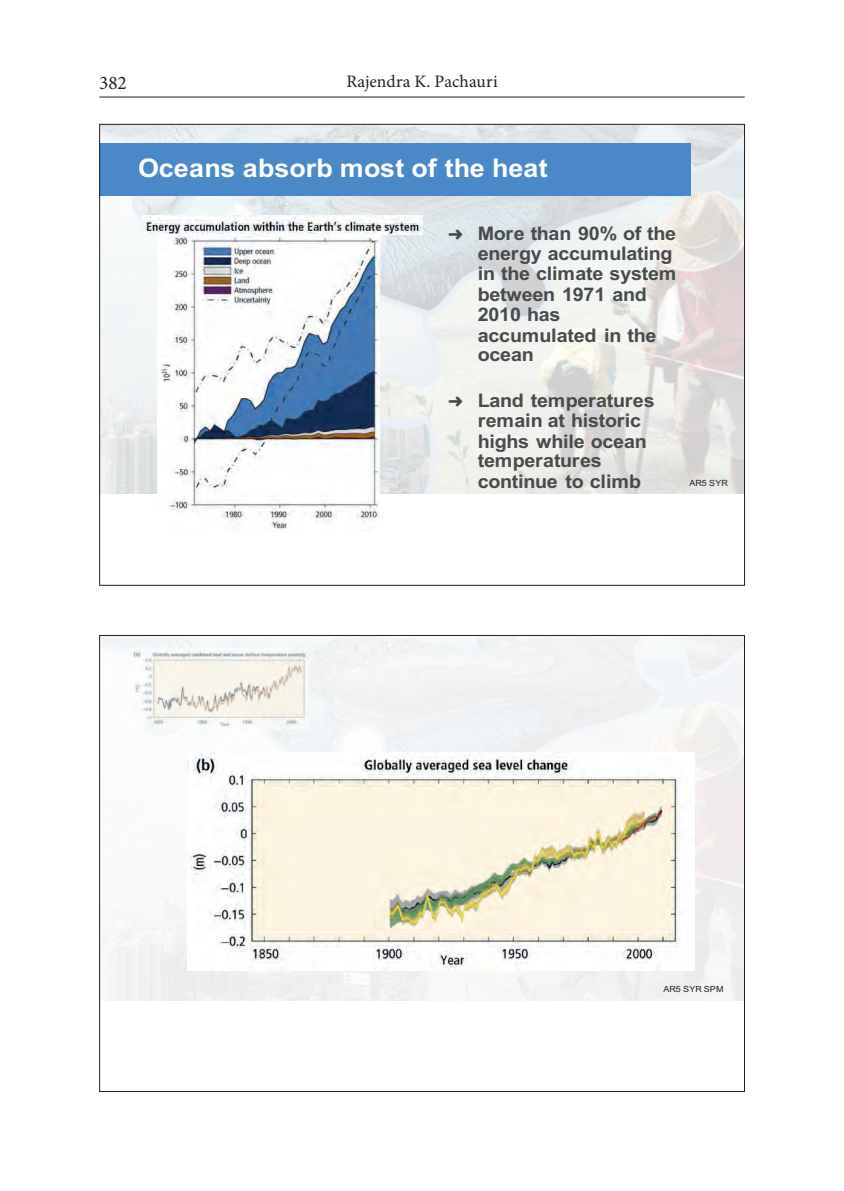
<style>
.page{position:relative;width:844px;height:1191px;background:#fff}
.page>*{position:absolute;margin:0;border:0;box-sizing:border-box;transform-origin:0 0}
.t1{font:700 25.55px "Arial";letter-spacing:.01em;color:#fff;scale:1.05 1}
.t2{font:19.25px "Minion Pro";color:#231f20}
.t3{font:700 18.72px/20.3px "Arial";letter-spacing:-.01em;color:#474b4c;scale:1.05 1}
.t4{font:17.5px "Minion Pro";letter-spacing:.005em;color:#231f20}
.t5{font:8.58px "Arial";letter-spacing:.035em;color:#1d2124;scale:1.05 1}
.t6{font:8.4px "Arial";letter-spacing:.035em;color:#1d2124;scale:1.06 1}
.s1{font-family:"MS Mincho";font-weight:400;font-size:15.4px}
</style>
<div class="page">
<hr style="left:99px;top:97px;width:645px;height:1px;background:#231f20">
<img style="left:101px;top:126px;width:641px;height:367px">
<div style="left:99px;top:143px;width:591px;height:53px;background:#4b88c7"></div>
<img style="left:142px;top:215px;width:280px;height:19px">
<img style="left:158px;top:234px;width:221px;height:296px">
<img style="left:127px;top:647px;width:181px;height:82px">
<img style="left:187px;top:752px;width:507px;height:218px">
<p class="t2" style="left:99px;top:70px;width:29px">382</p>
<p class="t4" style="left:346px;top:70px;width:153px">Rajendra K. Pachauri</p>
<h1 class="t1" style="left:138px;top:150px;width:391px">Oceans absorb most of the heat</h1>
<p class="t3" style="left:477px;top:223px;width:191px;text-indent:-30px"><span class="s1">➜</span> More than 90% of the energy accumulating in the climate system between 1971 and<br>2010 has accumulated in the ocean</p>
<p class="t3" style="left:477px;top:390px;width:170px;text-indent:-30px"><span class="s1">➜</span> Land temperatures remain at historic highs while ocean temperatures continue to climb</p>
<p class="t5" style="left:689px;top:477px;width:38px">AR5 SYR</p>
<p class="t6" style="left:663px;top:983px;width:58px">AR5 SYR SPM</p>
</div>
